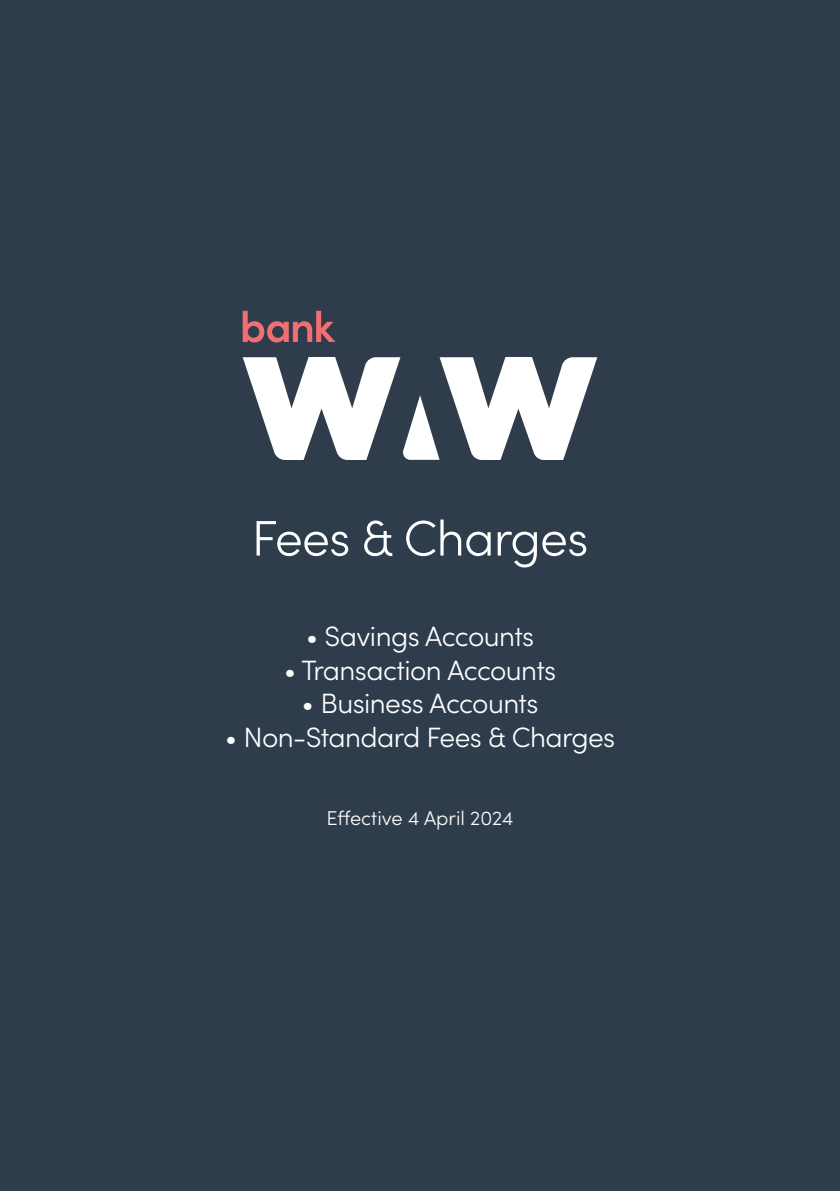
<style>
.page{position:relative;width:840px;height:1191px;background:#fff}
.page>*{position:absolute;margin:0;border:0;box-sizing:border-box;transform-origin:0 0}
.Title_Page_Heading{font:300 50px "Sofia Pro";letter-spacing:-.02em;color:#fff}
.Title_Page_Heading-2{font:300 28px "Sofia Pro";letter-spacing:-.02em;color:#fff}
.t1{font:300 20px "Sofia Pro";color:#fff}
</style>
<div class="page">
<div style="left:0;top:0;width:839px;height:1191px;background:#2e3c4c"></div>
<svg style="left:242px;top:357px;width:355px;height:103px"></svg>
<svg style="left:242px;top:311px;width:93px;height:31px"></svg>
<p class="Title_Page_Heading" style="left:251px;top:502px;width:338px">Fees &amp; Charges</p>
<p class="Title_Page_Heading-2" style="left:305px;top:616px;width:230px">• Savings Accounts</p>
<p class="Title_Page_Heading-2" style="left:283px;top:649px;width:274px">• Transaction Accounts</p>
<p class="Title_Page_Heading-2" style="left:301px;top:683px;width:238px">• Business Accounts</p>
<p class="Title_Page_Heading-2" style="left:224px;top:716px;width:392px">• Non-Standard Fees &amp; Charges</p>
<p class="t1" style="left:326px;top:804px;width:188px">Effective 4 April 2024</p>
</div>
